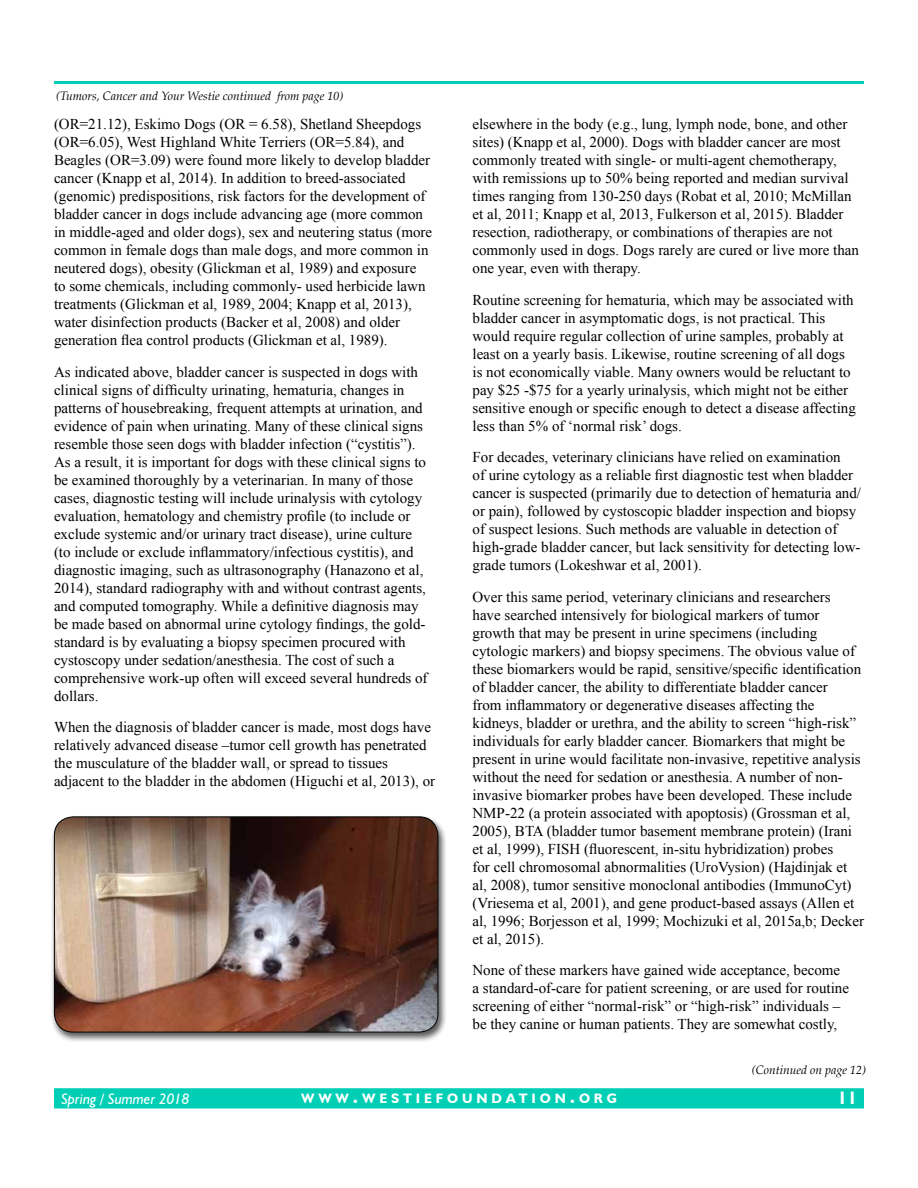
<style>
.page{position:relative;width:918px;height:1188px;background:#fff}
.page>*{position:absolute;margin:0;border:0;box-sizing:border-box;transform-origin:0 0}
.t1{font:700 18px "Humanist 521 BT";color:#fff}
.t2{font:15px/18px "Times New Roman";color:#000}
.t3{font:italic 15px "Humanist 521 BT";color:#fff}
.t4{font:700 13.65px "Humanist 521 BT";letter-spacing:.285em;color:#fff}
.t5{font:italic 12px "Palatino";color:#000}
.s1{font-size:19.5px}
</style>
<div class="page">
<hr style="left:54px;top:81px;width:810px;height:3px;background:#00cfb5">
<div style="left:55px;top:1089px;width:808px;height:19px;background:#00cfb5"></div>
<div style="left:54px;top:1088px;width:810px;height:20px;border:2px solid #00cfb5"></div>
<div style="left:51px;top:815px;width:396px;height:228px;background:#000;opacity:.65"></div>
<img style="left:54px;top:817px;width:384px;height:215px">
<div style="left:54px;top:816px;width:384px;height:216px;border:1px solid #000;border-radius:19px"></div>
<p class="t5" style="left:56px;top:89px;width:289px">(Tumors, Cancer and Your Westie continued from page 10)</p>
<p class="t2" style="left:54px;top:115px;width:380px">(OR=21.12), Eskimo Dogs (OR = 6.58), Shetland Sheepdogs (OR=6.05), West Highland White Terriers (OR=5.84), and Beagles (OR=3.09) were found more likely to develop bladder cancer (Knapp et al, 2014). In addition to breed-associated (genomic) predispositions, risk factors for the development of bladder cancer in dogs include advancing age (more common in middle-aged and older dogs), sex and neutering status (more common in female dogs than male dogs, and more common in neutered dogs), obesity (Glickman et al, 1989) and exposure<br>to some chemicals, including commonly- used herbicide lawn treatments (Glickman et al, 1989, 2004; Knapp et al, 2013), water disinfection products (Backer et al, 2008) and older generation flea control products (Glickman et al, 1989).</p>
<p class="t2" style="left:54px;top:362px;width:375px">As indicated above, bladder cancer is suspected in dogs with clinical signs of difficulty urinating, hematuria, changes in patterns of housebreaking, frequent attempts at urination, and evidence of pain when urinating. Many of these clinical signs resemble those seen dogs with bladder infection (“cystitis”).<br>As a result, it is important for dogs with these clinical signs to be examined thoroughly by a veterinarian. In many of those cases, diagnostic testing will include urinalysis with cytology evaluation, hematology and chemistry profile (to include or exclude systemic and/or urinary tract disease), urine culture (to include or exclude inflammatory/infectious cystitis), and diagnostic imaging, such as ultrasonography (Hanazono et al, 2014), standard radiography with and without contrast agents, and computed tomography. While a definitive diagnosis may be made based on abnormal urine cytology findings, the gold&shy;standard is by evaluating a biopsy specimen procured with cystoscopy under sedation/anesthesia. The cost of such a comprehensive work-up often will exceed several hundreds of dollars.</p>
<p class="t2" style="left:54px;top:718px;width:383px">When the diagnosis of bladder cancer is made, most dogs have relatively advanced disease –tumor cell growth has penetrated the musculature of the bladder wall, or spread to tissues adjacent to the bladder in the abdomen (Higuchi et al, 2013), or</p>
<p class="t2" style="left:472px;top:115px;width:388px">elsewhere in the body (e.g., lung, lymph node, bone, and other sites) (Knapp et al, 2000). Dogs with bladder cancer are most commonly treated with single- or multi-agent chemotherapy, with remissions up to 50% being reported and median survival times ranging from 130-250 days (Robat et al, 2010; McMillan et al, 2011; Knapp et al, 2013, Fulkerson et al, 2015). Bladder resection, radiotherapy, or combinations of therapies are not commonly used in dogs. Dogs rarely are cured or live more than one year, even with therapy.</p>
<p class="t2" style="left:472px;top:290px;width:385px">Routine screening for hematuria, which may be associated with bladder cancer in asymptomatic dogs, is not practical. This would require regular collection of urine samples, probably at least on a yearly basis. Likewise, routine screening of all dogs is not economically viable. Many owners would be reluctant to pay $25 -$75 for a yearly urinalysis, which might not be either sensitive enough or specific enough to detect a disease affecting less than 5% of ‘normal risk’ dogs.</p>
<p class="t2" style="left:472px;top:448px;width:390px">For decades, veterinary clinicians have relied on examination<br>of urine cytology as a reliable first diagnostic test when bladder cancer is suspected (primarily due to detection of hematuria and/ or pain), followed by cystoscopic bladder inspection and biopsy of suspect lesions. Such methods are valuable in detection of high-grade bladder cancer, but lack sensitivity for detecting low&shy;grade tumors (Lokeshwar et al, 2001).</p>
<p class="t2" style="left:472px;top:587px;width:393px">Over this same period, veterinary clinicians and researchers<br>have searched intensively for biological markers of tumor growth that may be present in urine specimens (including cytologic markers) and biopsy specimens. The obvious value of these biomarkers would be rapid, sensitive/specific identification of bladder cancer, the ability to differentiate bladder cancer<br>from inflammatory or degenerative diseases affecting the kidneys, bladder or urethra, and the ability to screen “high-risk” individuals for early bladder cancer. Biomarkers that might be present in urine would facilitate non-invasive, repetitive analysis without the need for sedation or anesthesia. A number of non&shy;invasive biomarker probes have been developed. These include NMP-22 (a protein associated with apoptosis) (Grossman et al, 2005), BTA (bladder tumor basement membrane protein) (Irani et al, 1999), FISH (fluorescent, in-situ hybridization) probes<br>for cell chromosomal abnormalities (UroVysion) (Hajdinjak et al, 2008), tumor sensitive monoclonal antibodies (ImmunoCyt) (Vriesema et al, 2001), and gene product-based assays (Allen et al, 1996; Borjesson et al, 1999; Mochizuki et al, 2015a,b; Decker et al, 2015).</p>
<p class="t2" style="left:472px;top:961px;width:378px">None of these markers have gained wide acceptance, become a standard-of-care for patient screening, or are used for routine screening of either “normal-risk” or “high-risk” individuals – be they canine or human patients. They are somewhat costly,</p>
<p class="t5" style="left:752px;top:1063px;width:116px">(Continued on page 12)</p>
<p class="t3" style="left:62px;top:1090px;width:129px">Spring / Summer 2018</p>
<p class="t4" style="left:301px;top:1090px;width:317px">WWW<span class="s1">.</span>WESTIEFOUNDATION<span class="s1">.</span>ORG</p>
<p class="t1" style="left:838px;top:1087px;width:21px">11</p>
</div>
